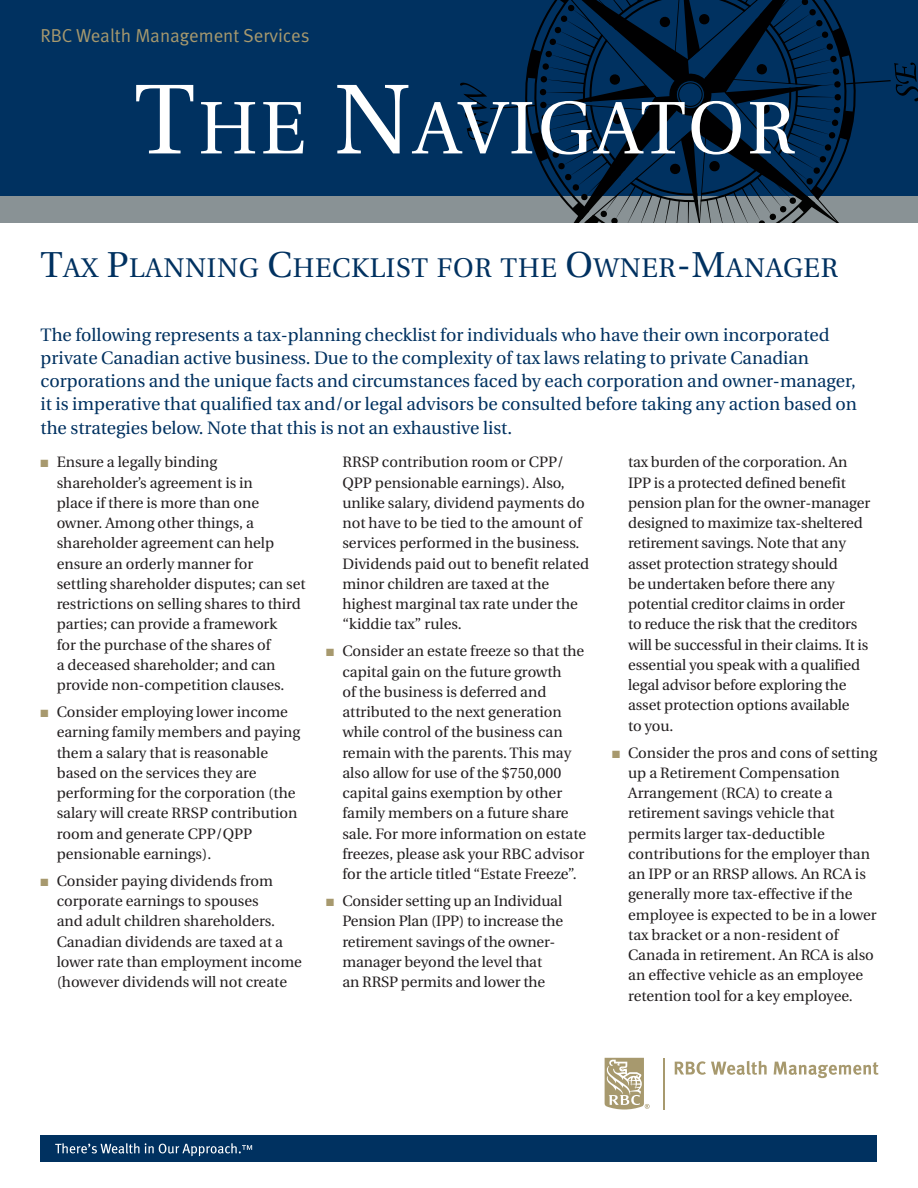
<style>
.page{position:relative;width:918px;height:1188px;background:#fff}
.page>*{position:absolute;margin:0;border:0;box-sizing:border-box;transform-origin:0 0}
.t1{font:74.25px "Utopia";letter-spacing:.04em;color:#fff}
.Title_Exterior_Cover{font:27px "Utopia";letter-spacing:.025em;color:#003160}
.t2{font:18.75px "Meta Normal LF";color:#a7996e}
.Introduction{font:18px/23.2px "Utopia";color:#003160}
.t3{font:15px/20.2px "Utopia";color:#231f20}
.s1{font-size:99px}
.s2{font-size:36px}
.s3{color:#a7996e}
</style>
<div class="page">
<div style="left:0;top:0;width:918px;height:202px;background:#003160"></div>
<div style="left:0;top:196px;width:918px;height:27px;background:#899295"></div>
<svg style="left:460px;top:0;width:458px;height:223px"></svg>
<div style="left:40px;top:1135px;width:838px;height:27px;background:#003160"></div>
<svg style="left:55px;top:1143px;width:84px;height:11px"></svg>
<svg style="left:145px;top:1143px;width:107px;height:13px"></svg>
<svg style="left:605px;top:1058px;width:45px;height:52px"></svg>
<hr style="left:664px;top:1058px;width:1px;height:52px;background:#a7996e">
<svg style="left:675px;top:1061px;width:92px;height:14px"></svg>
<svg style="left:774px;top:1062px;width:104px;height:16px"></svg>
<p class="t2" style="left:40px;top:25px;width:271px">RBC Wealth Management Services</p>
<h1 class="t1" style="left:134px;top:87px;width:663px"><span class="s1">T</span>HE <span class="s1">N</span>AVIGATOR</h1>
<p class="Title_Exterior_Cover" style="left:40px;top:253px;width:799px"><span class="s2">T</span>AX <span class="s2">P</span>LANNING <span class="s2">C</span>HECKLIST FOR THE <span class="s2">O</span>WNER<span class="s2">-M</span>ANAGER</p>
<p class="Introduction" style="left:40px;top:323px;width:818px">The following represents a tax-planning checklist for individuals who have their own incorporated private Canadian active business. Due to the complexity of tax laws relating to private Canadian corporations and the unique facts and circumstances faced by each corporation and owner-manager, it is imperative that qualified tax and/or legal advisors be consulted before taking any action based on the strategies below. Note that this is not an exhaustive list.</p>
<p class="t3" style="left:57px;top:452px;width:250px;text-indent:-16px"><span class="s3">■</span> Ensure a legally binding shareholder’s agreement is in<br>place if there is more than one owner. Among other things, a shareholder agreement can help ensure an orderly manner for settling shareholder disputes; can set restrictions on selling shares to third parties; can provide a framework<br>for the purchase of the shares of<br>a deceased shareholder; and can provide non-competition clauses.</p>
<p class="t3" style="left:57px;top:702px;width:245px;text-indent:-16px"><span class="s3">■</span> Consider employing lower income earning family members and paying them a salary that is reasonable based on the services they are performing for the corporation (the salary will create RRSP contribution room and generate CPP/QPP pensionable earnings).</p>
<p class="t3" style="left:57px;top:871px;width:247px;text-indent:-16px"><span class="s3">■</span> Consider paying dividends from corporate earnings to spouses<br>and adult children shareholders.<br>Canadian dividends are taxed at a lower rate than employment income (however dividends will not create</p>
<p class="t3" style="left:342px;top:452px;width:248px">RRSP contribution room or CPP/<br>QPP pensionable earnings). Also, unlike salary, dividend payments do not have to be tied to the amount of services performed in the business.<br>Dividends paid out to benefit related minor children are taxed at the highest marginal tax rate under the “kiddie tax” rules.</p>
<p class="t3" style="left:342px;top:641px;width:245px;text-indent:-16px"><span class="s3">■</span> Consider an estate freeze so that the capital gain on the future growth<br>of the business is deferred and attributed to the next generation while control of the business can remain with the parents. This may also allow for use of the $750,000 capital gains exemption by other family members on a future share sale. For more information on estate freezes, please ask your RBC advisor for the article titled “Estate Freeze”.</p>
<p class="t3" style="left:342px;top:891px;width:222px;text-indent:-16px"><span class="s3">■</span> Consider setting up an Individual<br>Pension Plan (IPP) to increase the retirement savings of the owner&shy;manager beyond the level that<br>an RRSP permits and lower the</p>
<p class="t3" style="left:628px;top:452px;width:244px">tax burden of the corporation. An IPP is a protected defined benefit pension plan for the owner-manager designed to maximize tax-sheltered retirement savings. Note that any asset protection strategy should<br>be undertaken before there any potential creditor claims in order<br>to reduce the risk that the creditors will be successful in their claims. It is essential you speak with a qualified legal advisor before exploring the asset protection options available<br>to you.</p>
<p class="t3" style="left:628px;top:743px;width:251px;text-indent:-16px"><span class="s3">■</span> Consider the pros and cons of setting up a Retirement Compensation Arrangement (RCA) to create a retirement savings vehicle that permits larger tax-deductible contributions for the employer than an IPP or an RRSP allows. An RCA is generally more tax-effective if the employee is expected to be in a lower tax bracket or a non-resident of Canada in retirement. An RCA is also an effective vehicle as an employee retention tool for a key employee.</p>
</div>
